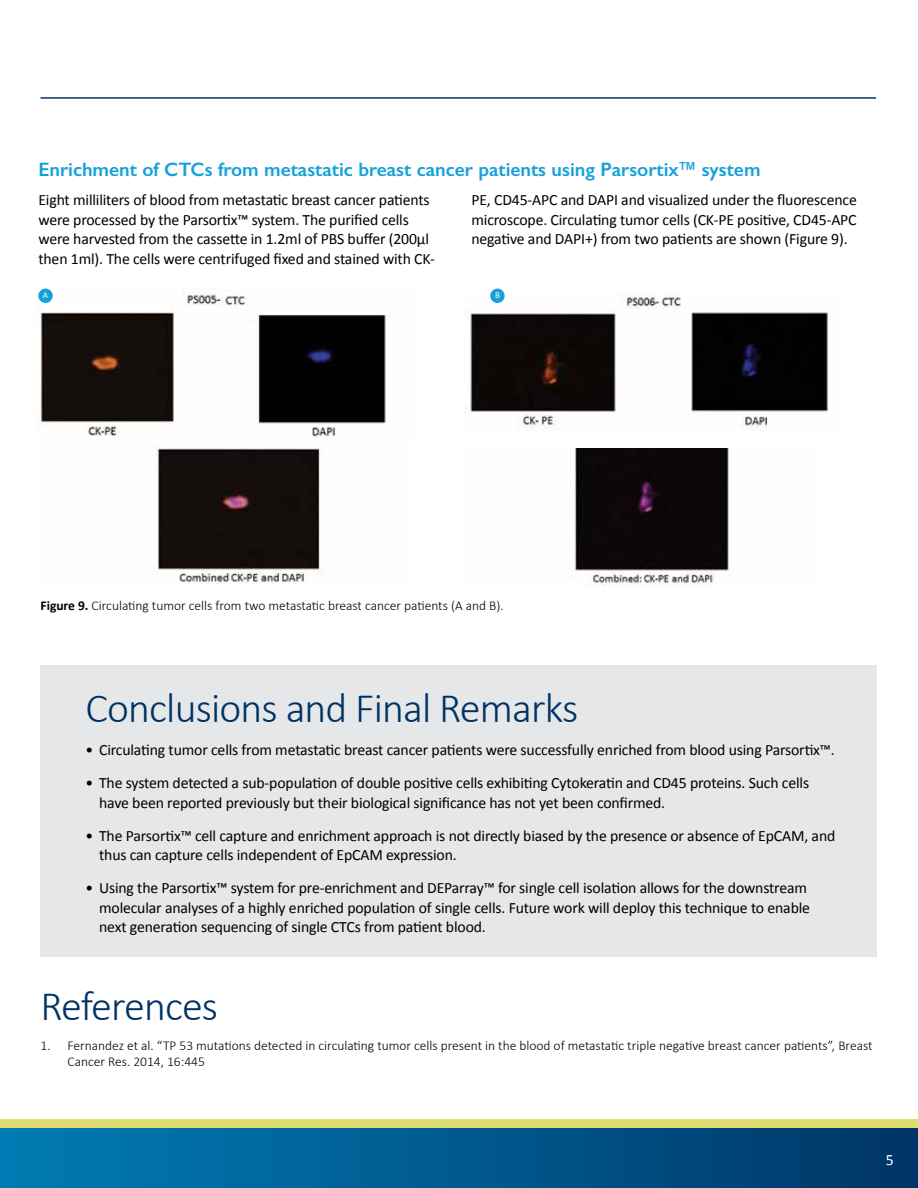
<style>
.page{position:relative;width:918px;height:1188px;background:#fff}
.page>*{position:absolute;margin:0;border:0;box-sizing:border-box;transform-origin:0 0}
.t1{font:300 42px "Calibri";letter-spacing:-.02em;color:#003263}
.t2{font:600 19.5px "Gill Sans";color:#16a0db}
.t3{font:15.75px/19.5px "Calibri";letter-spacing:-.01em;color:#000}
.t4{font:15.75px "Calibri";color:#fff}
.t5{font:300 13.5px/16.2px "Calibri";color:#000}
.t6{font:9px "Calibri";color:#fff}
.s1{font-weight:700}
</style>
<div class="page">
<div style="left:0;top:1128px;width:918px;height:60px;background:linear-gradient(to right,#007cb5,#003667)"></div>
<div style="left:0;top:1119px;width:918px;height:9px;background:#dfdd70"></div>
<hr style="left:40px;top:97px;width:836px;height:2px;background:#003263">
<img style="left:465px;top:293px;width:363px;height:137px">
<img style="left:569px;top:449px;width:160px;height:137px">
<img style="left:37px;top:289px;width:352px;height:148px">
<img style="left:156px;top:448px;width:169px;height:136px">
<div style="left:40px;top:665px;width:838px;height:292px;background:#e6e7e8"></div>
<div style="left:38px;top:289px;width:15px;height:14px;background:#16a0db;border-radius:50%"></div>
<div style="left:490px;top:289px;width:15px;height:14px;background:#16a0db;border-radius:50%"></div>
<p class="t2" style="left:38px;top:158px;width:724px">Enrichment of CTCs from metastatic breast cancer patients using Parsortix™ system</p>
<p class="t3" style="left:38px;top:190px;width:398px">Eight milliliters of blood from metastatic breast cancer patients were processed by the Parsortix™ system. The purified cells were harvested from the cassette in 1.2ml of PBS buffer (200µl then 1ml). The cells were centrifuged fixed and stained with CK-</p>
<p class="t3" style="left:471px;top:190px;width:387px;text-align:justify">PE, CD45-APC and DAPI and visualized under the fluorescence microscope. Circulating tumor cells (CK-PE positive, CD45-APC negative and DAPI+) from two patients are shown (Figure 9).</p>
<p class="t6" style="left:43px;top:290px;width:7px">A</p>
<p class="t6" style="left:495px;top:290px;width:6px">B</p>
<p class="t5" style="left:40px;top:597px;width:465px"><span class="s1">Figure 9.</span> Circulating tumor cells from two metastatic breast cancer patients (A and B).</p>
<h1 class="t1" style="left:86px;top:682px;width:494px">Conclusions and Final Remarks</h1>
<p class="t3" style="left:86px;top:740px;width:751px">• Circulating tumor cells from metastatic breast cancer patients were successfully enriched from blood using Parsortix™.</p>
<p class="t3" style="left:99px;top:773px;width:712px;text-indent:-13px">• The system detected a sub-population of double positive cells exhibiting Cytokeratin and CD45 proteins. Such cells have been reported previously but their biological significance has not yet been confirmed.</p>
<p class="t3" style="left:99px;top:826px;width:738px;text-indent:-13px">• The Parsortix™ cell capture and enrichment approach is not directly biased by the presence or absence of EpCAM, and thus can capture cells independent of EpCAM expression.</p>
<p class="t3" style="left:99px;top:878px;width:712px;text-indent:-13px">• Using the Parsortix™ system for pre-enrichment and DEParray™ for single cell isolation allows for the downstream molecular analyses of a highly enriched population of single cells. Future work will deploy this technique to enable next generation sequencing of single CTCs from patient blood.</p>
<h1 class="t1" style="left:40px;top:980px;width:179px">References</h1>
<p class="t5" style="left:68px;top:1036px;width:807px;text-indent:-27px">1. Fernandez et al. “TP 53 mutations detected in circulating tumor cells present in the blood of metastatic triple negative breast cancer patients”, Breast<br>Cancer Res. 2014, 16:445</p>
<p class="t4" style="left:886px;top:1150px;width:9px">5</p>
</div>
